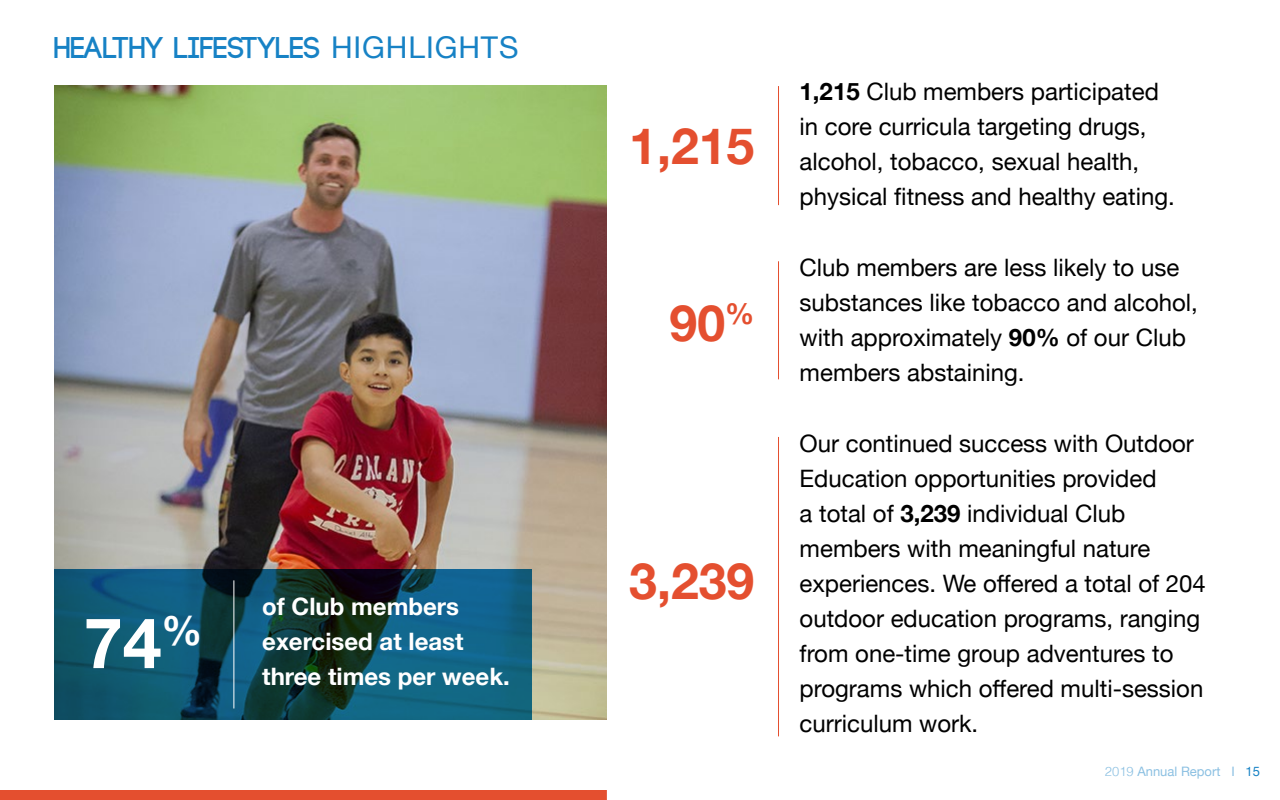
<style>
.page{position:relative;width:1280px;height:800px;background:#fff}
.page>*{position:absolute;margin:0;border:0;box-sizing:border-box;transform-origin:0 0}
.t1{font:700 70px "Helvetica Neue";color:#fff}
.t2{font:700 50px "Helvetica Neue";color:#e44f2f}
.t3{font:700 40.8px "Helvetica Neue";color:#fff}
.t4{font:700 30px "Code";color:#1782c5}
.t5{font:24px/35px "Helvetica Neue";color:#000}
.t6{font:700 24px/35px "Helvetica Neue";color:#fff}
.t7{font:13px "Helvetica Neue";color:#8bc0e2}
.s1{font-family:"Helvetica Neue";font-weight:400}
.s2{font-weight:700}
.s3{font-family:"Helvetica";font-weight:300}
.s4{color:#1782c5}
</style>
<div class="page">
<img style="left:54px;top:86px;width:553px;height:634px">
<svg style="left:54px;top:569px;width:478px;height:151px;background:#0f4e63"></svg>
<hr style="left:233px;top:580px;width:1px;height:128px;background:#fff">
<hr style="left:778px;top:86px;width:1px;height:119px;background:#e44f2f">
<hr style="left:778px;top:261px;width:1px;height:118px;background:#e44f2f">
<hr style="left:778px;top:437px;width:1px;height:299px;background:#e44f2f">
<div style="left:0;top:790px;width:607px;height:10px;background:#e44f2f"></div>
<p class="t4" style="left:54px;top:32px;width:466px">HEALTHY LIFESTYLES <span class="s1">HIGHLIGHTS</span></p>
<h3 class="t3" style="left:162px;top:598px;width:42px">%</h3>
<h1 class="t1" style="left:84px;top:588px;width:79px">74</h1>
<p class="t6" style="left:262px;top:589px;width:203px">of Club members exercised at least</p>
<p class="t6" style="left:262px;top:659px;width:249px">three times per week.</p>
<h2 class="t2" style="left:629px;top:107px;width:127px">1,215</h2>
<h2 class="t2" style="left:670px;top:284px;width:86px">90<sup>%</sup></h2>
<h2 class="t2" style="left:629px;top:542px;width:127px">3,239</h2>
<p class="t5" style="left:800px;top:75px;width:377px"><span class="s2">1,215</span> Club members participated in core curricula targeting drugs, alcohol, tobacco, sexual health, physical fitness and healthy eating.</p>
<p class="t5" style="left:800px;top:251px;width:400px">Club members are less likely to use substances like tobacco and alcohol, with approximately <span class="s2">90%</span> of our Club members abstaining.</p>
<p class="t5" style="left:800px;top:427px;width:408px">Our continued success with Outdoor Education opportunities provided<br>a total of <span class="s2">3,239</span> individual Club members with meaningful nature experiences. We offered a total of 204 outdoor education programs, ranging from one-time group adventures to programs which offered multi-session curriculum work.</p>
<p class="t7" style="left:1105px;top:762px;width:157px"><span class="s3">2019</span> Annual Report I <span class="s4">15</span></p>
</div>
